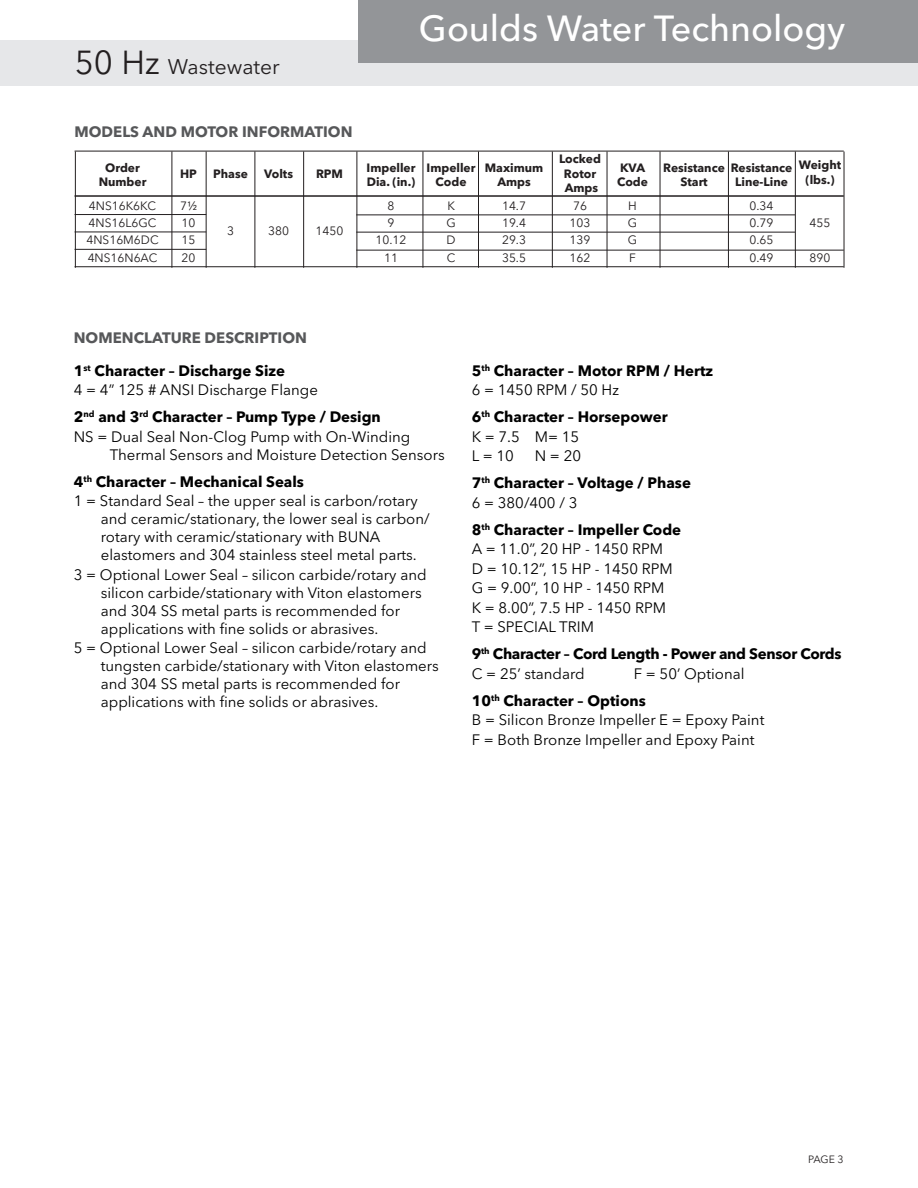
<style>
.page{position:relative;width:918px;height:1188px;background:#fff}
.page>*{position:absolute;margin:0;border:0;box-sizing:border-box;transform-origin:0 0}
.t1{font:500 36px "Avenir Next LT Pro";color:#fff}
.t2{font:21px "Avenir Next LT Pro";color:#231f20}
.t3{font:15px/18px "Avenir Next LT Pro";color:#000}
.t4{font:700 15px "Avenir Next LT Pro";color:#000}
.t5{font:700 15px "Avenir Next LT Pro";color:#57585a}
.t6{font:700 15px "Avenir Next LT Pro";letter-spacing:-.02em;color:#000}
.t7{font:700 12px "Avenir Next LT Pro";color:#231f20}
.t8{font:12px "Avenir Next LT Pro";color:#231f20}
.t9{font:10.5px "Avenir Next LT Pro";color:#231f20}
.s1{font-size:33px}
</style>
<div class="page">
<div style="left:0;top:40px;width:918px;height:46px;background:#e6e7e9"></div>
<hr style="left:0;top:0;width:1px;height:63px;background:#939598">
<div style="left:358px;top:0;width:560px;height:63px;background:#939598"></div>
<hr style="left:75px;top:151px;width:769px;height:1px;background:#231f20">
<hr style="left:75px;top:195px;width:769px;height:2px;background:#231f20">
<hr style="left:75px;top:214px;width:131px;height:1px;background:#231f20">
<hr style="left:75px;top:232px;width:131px;height:1px;background:#231f20">
<hr style="left:75px;top:249px;width:131px;height:1px;background:#231f20">
<hr style="left:75px;top:266px;width:769px;height:1px;background:#231f20">
<hr style="left:356px;top:250px;width:488px;height:1px;background:#231f20">
<hr style="left:356px;top:214px;width:439px;height:1px;background:#231f20">
<hr style="left:356px;top:232px;width:439px;height:1px;background:#231f20">
<hr style="left:75px;top:152px;width:1px;height:116px;background:#231f20">
<hr style="left:172px;top:152px;width:1px;height:116px;background:#231f20">
<hr style="left:206px;top:152px;width:1px;height:116px;background:#231f20">
<hr style="left:255px;top:152px;width:1px;height:116px;background:#231f20">
<hr style="left:303px;top:152px;width:1px;height:116px;background:#231f20">
<hr style="left:357px;top:152px;width:1px;height:116px;background:#231f20">
<hr style="left:423px;top:152px;width:1px;height:116px;background:#231f20">
<hr style="left:478px;top:152px;width:1px;height:116px;background:#231f20">
<hr style="left:552px;top:152px;width:1px;height:116px;background:#231f20">
<hr style="left:607px;top:152px;width:1px;height:116px;background:#231f20">
<hr style="left:660px;top:152px;width:1px;height:116px;background:#231f20">
<hr style="left:728px;top:152px;width:1px;height:116px;background:#231f20">
<hr style="left:844px;top:152px;width:1px;height:116px;background:#231f20">
<hr style="left:795px;top:152px;width:1px;height:116px;background:#231f20">
<h2 class="t2" style="left:75px;top:55px;width:206px"><span class="s1">50 Hz</span> Wastewater</h2>
<h1 class="t1" style="left:419px;top:6px;width:428px">Goulds Water Technology</h1>
<p class="t5" style="left:75px;top:123px;width:279px">MODELS AND MOTOR INFORMATION</p>
<p class="t7" style="left:105px;top:160px;width:36px">Order</p>
<p class="t7" style="left:559px;top:152px;width:43px">Locked</p>
<p class="t7" style="left:799px;top:158px;width:44px">Weight</p>
<p class="t7" style="left:180px;top:166px;width:18px">HP</p>
<p class="t7" style="left:213px;top:166px;width:36px">Phase</p>
<p class="t7" style="left:264px;top:166px;width:30px">Volts</p>
<p class="t7" style="left:316px;top:166px;width:29px">RPM</p>
<p class="t7" style="left:367px;top:160px;width:178px">Impeller Impeller Maximum</p>
<p class="t7" style="left:564px;top:166px;width:34px">Rotor</p>
<p class="t7" style="left:620px;top:160px;width:27px">KVA</p>
<p class="t7" style="left:663px;top:160px;width:131px">Resistance Resistance</p>
<p class="t7" style="left:99px;top:175px;width:49px">Number</p>
<p class="t7" style="left:806px;top:172px;width:30px">(lbs.)</p>
<p class="t7" style="left:367px;top:175px;width:50px">Dia. (in.)</p>
<p class="t7" style="left:436px;top:175px;width:32px">Code</p>
<p class="t7" style="left:497px;top:175px;width:35px">Amps</p>
<p class="t7" style="left:617px;top:175px;width:32px">Code</p>
<p class="t7" style="left:680px;top:175px;width:29px">Start</p>
<p class="t7" style="left:735px;top:175px;width:54px">Line-Line</p>
<p class="t7" style="left:565px;top:181px;width:35px">Amps</p>
<p class="t8" style="left:89px;top:198px;width:69px">4NS16K6KC</p>
<p class="t8" style="left:180px;top:198px;width:19px">7½</p>
<p class="t8" style="left:388px;top:198px;width:8px">8</p>
<p class="t8" style="left:447px;top:198px;width:9px">K</p>
<p class="t8" style="left:502px;top:198px;width:25px">14.7</p>
<p class="t8" style="left:573px;top:198px;width:15px">76</p>
<p class="t8" style="left:628px;top:198px;width:10px">H</p>
<p class="t8" style="left:750px;top:198px;width:25px">0.34</p>
<p class="t8" style="left:89px;top:216px;width:69px">4NS16L6GC</p>
<p class="t8" style="left:182px;top:216px;width:15px">10</p>
<p class="t8" style="left:227px;top:223px;width:8px">3</p>
<p class="t8" style="left:268px;top:223px;width:22px">380</p>
<p class="t8" style="left:316px;top:223px;width:29px">1450</p>
<p class="t8" style="left:388px;top:216px;width:8px">9</p>
<p class="t8" style="left:446px;top:216px;width:11px">G</p>
<p class="t8" style="left:502px;top:216px;width:25px">19.4</p>
<p class="t8" style="left:570px;top:216px;width:22px">103</p>
<p class="t8" style="left:628px;top:216px;width:11px">G</p>
<p class="t8" style="left:750px;top:216px;width:25px">0.79</p>
<p class="t8" style="left:810px;top:216px;width:22px">455</p>
<p class="t8" style="left:87px;top:233px;width:74px">4NS16M6DC</p>
<p class="t8" style="left:182px;top:233px;width:15px">15</p>
<p class="t8" style="left:376px;top:233px;width:32px">10.12</p>
<p class="t8" style="left:447px;top:233px;width:11px">D</p>
<p class="t8" style="left:502px;top:233px;width:25px">29.3</p>
<p class="t8" style="left:570px;top:233px;width:22px">139</p>
<p class="t8" style="left:628px;top:233px;width:11px">G</p>
<p class="t8" style="left:750px;top:233px;width:25px">0.65</p>
<p class="t8" style="left:88px;top:251px;width:71px">4NS16N6AC</p>
<p class="t8" style="left:182px;top:251px;width:15px">20</p>
<p class="t8" style="left:384px;top:251px;width:15px">11</p>
<p class="t8" style="left:447px;top:251px;width:10px">C</p>
<p class="t8" style="left:502px;top:251px;width:25px">35.5</p>
<p class="t8" style="left:570px;top:251px;width:22px">162</p>
<p class="t8" style="left:629px;top:251px;width:8px">F</p>
<p class="t8" style="left:750px;top:251px;width:25px">0.49</p>
<p class="t8" style="left:810px;top:251px;width:22px">890</p>
<p class="t5" style="left:74px;top:328px;width:235px">NOMENCLATURE DESCRIPTION</p>
<p class="t4" style="left:74px;top:361px;width:213px">1<sup>st</sup> Character – Discharge Size</p>
<p class="t3" style="left:74px;top:381px;width:246px">4 = 4” 125 # ANSI Discharge Flange</p>
<p class="t4" style="left:74px;top:408px;width:309px">2<sup>nd</sup> and 3<sup>rd</sup> Character – Pump Type / Design</p>
<p class="t3" style="left:110px;top:428px;width:336px;text-indent:-36px">NS = Dual Seal Non-Clog Pump with On-Winding<br>Thermal Sensors and Moisture Detection Sensors</p>
<p class="t4" style="left:74px;top:472px;width:232px">4<sup>th</sup> Character – Mechanical Seals</p>
<p class="t3" style="left:101px;top:492px;width:330px;text-indent:-27px">1 = Standard Seal – the upper seal is carbon/rotary and ceramic/stationary, the lower seal is carbon/ rotary with ceramic/stationary with BUNA elastomers and 304 stainless steel metal parts.</p>
<p class="t3" style="left:101px;top:566px;width:327px;text-indent:-27px">3 = Optional Lower Seal – silicon carbide/rotary and silicon carbide/stationary with Viton elastomers and 304 SS metal parts is recommended for applications with fine solids or abrasives.</p>
<p class="t3" style="left:101px;top:639px;width:340px;text-indent:-27px">5 = Optional Lower Seal – silicon carbide/rotary and tungsten carbide/stationary with Viton elastomers and 304 SS metal parts is recommended for applications with fine solids or abrasives.</p>
<p class="t4" style="left:472px;top:361px;width:243px">5<sup>th</sup> Character – Motor RPM / Hertz</p>
<p class="t3" style="left:472px;top:381px;width:149px">6 = 1450 RPM / 50 Hz</p>
<p class="t4" style="left:472px;top:408px;width:198px">6<sup>th</sup> Character – Horsepower</p>
<p class="t3" style="left:472px;top:428px;width:109px">K = 7.5 M= 15</p>
<p class="t3" style="left:472px;top:447px;width:44px">L = 10</p>
<p class="t3" style="left:535px;top:447px;width:48px">N = 20</p>
<p class="t4" style="left:472px;top:474px;width:221px">7<sup>th</sup> Character – Voltage / Phase</p>
<p class="t3" style="left:472px;top:494px;width:107px">6 = 380/400 / 3</p>
<p class="t4" style="left:472px;top:520px;width:211px">8<sup>th</sup> Character – Impeller Code</p>
<p class="t3" style="left:472px;top:540px;width:193px">A = 11.0”, 20 HP - 1450 RPM</p>
<p class="t3" style="left:472px;top:560px;width:203px">D = 10.12”, 15 HP - 1450 RPM</p>
<p class="t3" style="left:472px;top:579px;width:194px">G = 9.00”, 10 HP - 1450 RPM</p>
<p class="t3" style="left:472px;top:599px;width:196px">K = 8.00”, 7.5 HP - 1450 RPM</p>
<p class="t3" style="left:472px;top:618px;width:124px">T = SPECIAL TRIM</p>
<p class="t6" style="left:472px;top:645px;width:371px">9<sup>th</sup> Character – Cord Length - Power and Sensor Cords</p>
<p class="t3" style="left:472px;top:665px;width:115px">C = 25’ standard</p>
<p class="t3" style="left:634px;top:665px;width:112px">F = 50’ Optional</p>
<p class="t4" style="left:472px;top:691px;width:176px">10<sup>th</sup> Character – Options</p>
<p class="t3" style="left:472px;top:711px;width:294px">B = Silicon Bronze Impeller E = Epoxy Paint</p>
<p class="t3" style="left:472px;top:731px;width:284px">F = Both Bronze Impeller and Epoxy Paint</p>
<p class="t9" style="left:808px;top:1153px;width:37px">PAGE 3</p>
</div>
